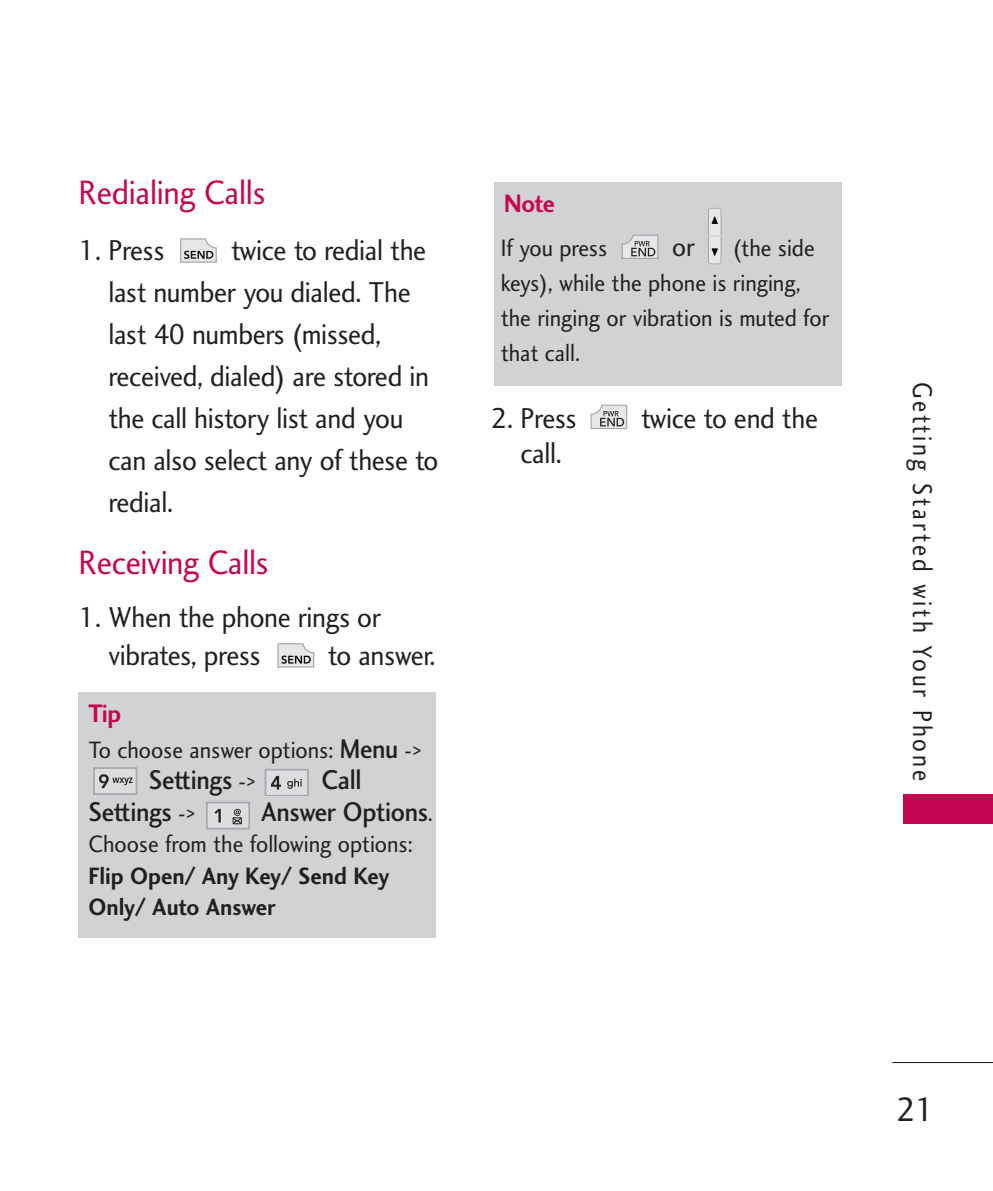
<style>
.page{position:relative;width:993px;height:1191px;background:#fff}
.page>*{position:absolute;margin:0;border:0;box-sizing:border-box;transform-origin:0 0}
.t1{font:35px "Charlotte Sans Book Let Plain";letter-spacing:-.01em;color:#c50750;scale:.93 1}
.t2{font:35px "Charlotte Sans Book Let Plain";color:#231f20;scale:.93 1}
.t3{font:29.75px/42px "Charlotte Sans Book Plain";letter-spacing:-.01em;color:#231f20;scale:.93 1}
.t4{font:28px "Charlotte Sans Medium Let Plain";letter-spacing:-.01em;color:#231f20;scale:.92 1}
.t5{font:28px "Charlotte Sans Book Let Plain";letter-spacing:.12em;color:#231f20;scale:.85 1}
.t6{font:28px "Charlotte Sans Book Plain";color:#231f20;scale:.93 1}
.t7{font:26.25px "Charlotte Sans Bold Let Plain";letter-spacing:-.01em;color:#c50750;scale:.92 1}
.t8{font:24.5px/35px "Charlotte Sans Book Plain";color:#231f20;scale:.93 1}
.t9{font:24.5px/31.5px "Charlotte Sans Bold Plain";color:#231f20;scale:.93 1}
.s1{font-family:"Charlotte Sans Medium Let Plain";font-size:28px}
.s2{font-family:"Charlotte Sans Book Plain";font-size:24.5px}
</style>
<div class="page">
<hr style="left:892px;top:1062px;width:99px;height:1px;background:#231f20">
<div style="left:902px;top:794px;width:89px;height:30px;background:#c50750"></div>
<svg style="left:590px;top:404px;width:37px;height:25px"></svg>
<div style="left:494px;top:183px;width:347px;height:203px;background:#d1d2d4"></div>
<svg style="left:277px;top:643px;width:38px;height:25px"></svg>
<svg style="left:180px;top:238px;width:37px;height:25px"></svg>
<div style="left:79px;top:692px;width:357px;height:245px;background:#d1d2d4"></div>
<div style="left:207px;top:802px;width:42px;height:26px;background:#dcdddf"></div>
<div style="left:206px;top:801px;width:44px;height:28px;border:2px solid #a8a9ad"></div>
<svg style="left:232px;top:809px;width:10px;height:15px"></svg>
<svg style="left:214px;top:809px;width:7px;height:13px"></svg>
<div style="left:265px;top:769px;width:43px;height:26px;background:#dcdddf"></div>
<div style="left:264px;top:769px;width:45px;height:26px;border:2px solid #a8a9ad"></div>
<svg style="left:287px;top:778px;width:15px;height:10px"></svg>
<svg style="left:271px;top:776px;width:10px;height:13px"></svg>
<div style="left:94px;top:768px;width:42px;height:26px;background:#dcdddf"></div>
<div style="left:93px;top:767px;width:44px;height:28px;border:2px solid #a8a9ad"></div>
<svg style="left:99px;top:774px;width:33px;height:14px"></svg>
<svg style="left:708px;top:208px;width:14px;height:57px"></svg>
<svg style="left:621px;top:234px;width:38px;height:25px"></svg>
<p class="t1" style="left:79px;top:179px;width:202px">Redialing Calls</p>
<p class="t3" style="left:79px;top:232px;width:94px">1. Press</p>
<p class="t3" style="left:108px;top:232px;width:356px;text-indent:123px">twice to redial the last number you dialed. The last 40 numbers (missed, received, dialed) are stored in the call history list and you can also select any of these to redial.</p>
<p class="t1" style="left:79px;top:549px;width:206px">Receiving Calls</p>
<p class="t3" style="left:108px;top:600px;width:294px;line-height:38.5px;text-indent:-30px">1. When the phone rings or vibrates, press</p>
<p class="t3" style="left:328px;top:637px;width:117px">to answer.</p>
<p class="t7" style="left:88px;top:703px;width:37px">Tip</p>
<p class="t8" style="left:88px;top:734px;width:358px">To choose answer options: <span class="s1">Menu</span> -&gt;</p>
<p class="t4" style="left:149px;top:769px;width:116px">Settings <span class="s2">-&gt;</span></p>
<p class="t4" style="left:321px;top:769px;width:45px">Call</p>
<p class="t4" style="left:88px;top:801px;width:116px">Settings <span class="s2">-&gt;</span></p>
<p class="t4" style="left:261px;top:801px;width:188px">Answer Options<span class="s2">.</span></p>
<p class="t8" style="left:88px;top:828px;width:350px">Choose from the following options:</p>
<p class="t9" style="left:88px;top:862px;width:325px">Flip Open/ Any Key/ Send Key<br>Only/ Auto Answer</p>
<p class="t7" style="left:504px;top:193px;width:57px">Note</p>
<p class="t8" style="left:500px;top:233px;width:116px">If you press</p>
<p class="t6" style="left:672px;top:236px;width:26px">or</p>
<p class="t8" style="left:500px;top:233px;width:355px;text-indent:232px">(the side keys), while the phone is ringing, the ringing or vibration is muted for that call.</p>
<p class="t3" style="left:490px;top:399px;width:94px">2. Press</p>
<p class="t3" style="left:640px;top:399px;width:192px">twice to end the</p>
<p class="t3" style="left:520px;top:434px;width:46px">call.</p>
<p class="t5" style="left:932px;top:382px;width:470px;rotate:90deg">Getting Started with Your Phone</p>
<p class="t2" style="left:896px;top:1096px;width:43px">21</p>
</div>
